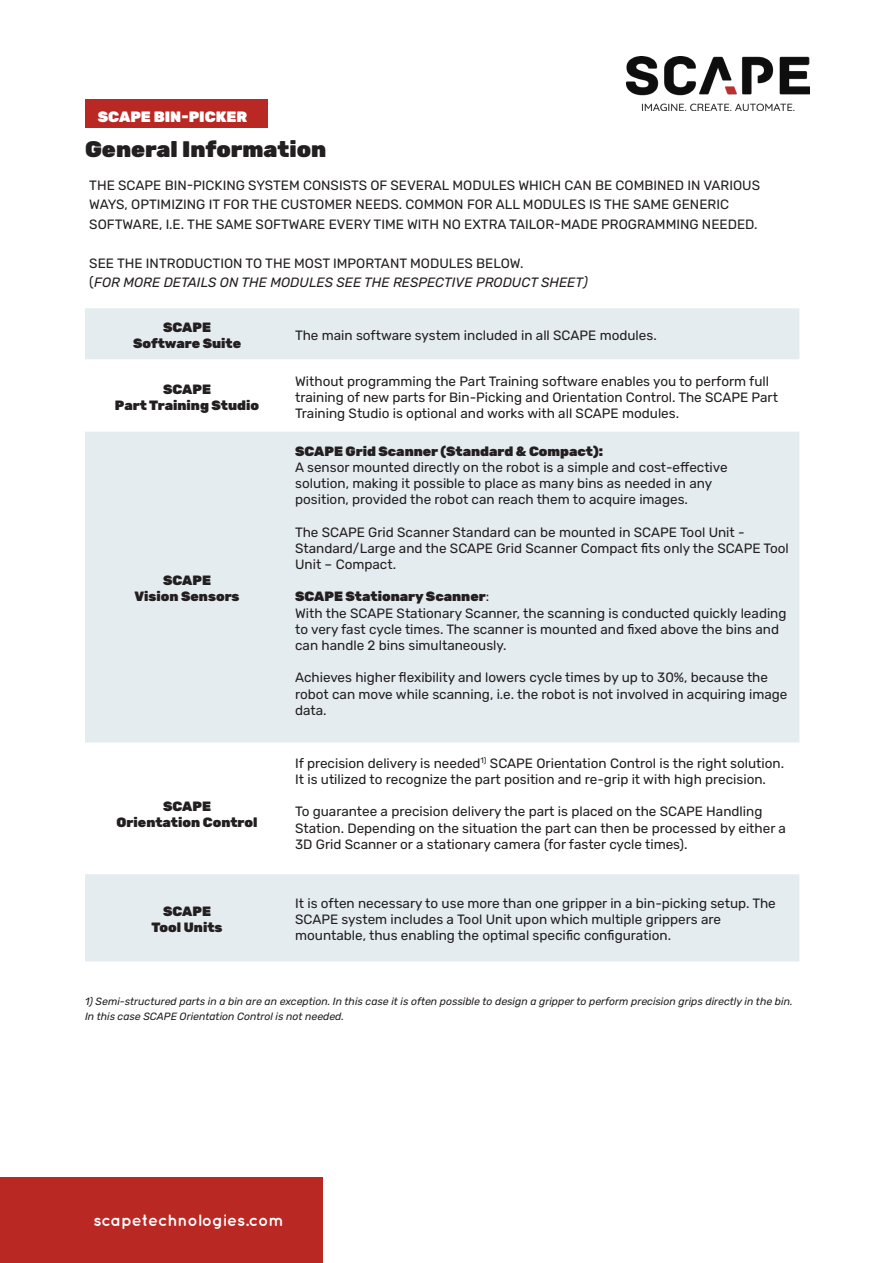
<style>
.page{position:relative;width:893px;height:1263px;background:#fff}
.page>*{position:absolute;margin:0;border:0;box-sizing:border-box;transform-origin:0 0}
.t1{font:900 22.5px "Rubik";color:#231f20}
.t2{font:700 16.5px "Quicksand";letter-spacing:-.005em;color:#fff}
.t3{font:900 15px "Rubik";color:#fff}
.t4{font:13.5px/16.2px "Rubik";color:#231f20}
.t5{font:900 13.5px "Rubik";color:#231f20}
.t6{font:italic 13.5px/19.5px "Rubik";color:#231f20}
.t7{font:italic 10.5px/15px "Rubik";color:#231f20}
.s1{font-style:normal}
.s2{font-weight:400}
</style>
<div class="page">
<div style="left:0;top:1178px;width:322px;height:85px;background:#ba2824"></div>
<div style="left:85px;top:100px;width:182px;height:28px;background:#ba2824"></div>
<svg style="left:85px;top:308px;width:714px;height:653px;fill:#e5ecef"></svg>
<img style="left:627px;top:57px;width:182px;height:54px">
<p class="t3" style="left:98px;top:109px;width:151px">SCAPE BIN-PICKER</p>
<p class="t1" style="left:85px;top:137px;width:243px">General Information</p>
<p class="t4" style="left:89px;top:175px;width:672px;line-height:19.5px">THE SCAPE BIN-PICKING SYSTEM CONSISTS OF SEVERAL MODULES WHICH CAN BE COMBINED IN VARIOUS<br>WAYS, OPTIMIZING IT FOR THE CUSTOMER NEEDS. COMMON FOR ALL MODULES IS THE SAME GENERIC<br>SOFTWARE, I.E. THE SAME SOFTWARE EVERY TIME WITH NO EXTRA TAILOR-MADE PROGRAMMING NEEDED.</p>
<p class="t6" style="left:89px;top:253px;width:500px"><span class="s1">SEE THE INTRODUCTION TO THE MOST IMPORTANT MODULES BELOW.<br>(</span>FOR MORE DETAILS ON THE MODULES SEE THE RESPECTIVE PRODUCT SHEET)</p>
<p class="t5" style="left:163px;top:320px;width:49px">SCAPE</p>
<p class="t5" style="left:133px;top:336px;width:110px">Software Suite</p>
<p class="t4" style="left:295px;top:328px;width:363px">The main software system included in all SCAPE modules.</p>
<p class="t5" style="left:163px;top:381px;width:49px">SCAPE</p>
<p class="t5" style="left:115px;top:398px;width:146px">Part Training Studio</p>
<p class="t5" style="left:163px;top:573px;width:49px">SCAPE</p>
<p class="t5" style="left:135px;top:589px;width:107px">Vision Sensors</p>
<p class="t5" style="left:163px;top:799px;width:49px">SCAPE</p>
<p class="t5" style="left:117px;top:815px;width:142px">Orientation Control</p>
<p class="t5" style="left:163px;top:904px;width:49px">SCAPE</p>
<p class="t5" style="left:152px;top:920px;width:72px">Tool Units</p>
<p class="t4" style="left:295px;top:373px;width:484px">Without programming the Part Training software enables you to perform full training of new parts for Bin-Picking and Orientation Control. The SCAPE Part<br>Training Studio is optional and works with all SCAPE modules.</p>
<p class="t5" style="left:295px;top:443px;width:310px">SCAPE Grid Scanner (Standard &amp; Compact):</p>
<p class="t4" style="left:295px;top:459px;width:434px">A sensor mounted directly on the robot is a simple and cost-effective</p>
<p class="t4" style="left:295px;top:476px;width:419px">solution, making it possible to place as many bins as needed in any</p>
<p class="t4" style="left:295px;top:492px;width:394px">position, provided the robot can reach them to acquire images.</p>
<p class="t4" style="left:295px;top:524px;width:451px">The SCAPE Grid Scanner Standard can be mounted in SCAPE Tool Unit -</p>
<p class="t4" style="left:295px;top:540px;width:495px">Standard/Large and the SCAPE Grid Scanner Compact fits only the SCAPE Tool<br>Unit – Compact.</p>
<p class="t5" style="left:295px;top:589px;width:196px">SCAPE Stationary Scanner<span class="s2">:</span></p>
<p class="t4" style="left:295px;top:605px;width:493px">With the SCAPE Stationary Scanner, the scanning is conducted quickly leading to very fast cycle times. The scanner is mounted and fixed above the bins and can handle 2 bins simultaneously.</p>
<p class="t4" style="left:295px;top:670px;width:494px">Achieves higher flexibility and lowers cycle times by up to 30%, because the robot can move while scanning, i.e. the robot is not involved in acquiring image data.</p>
<p class="t4" style="left:295px;top:755px;width:490px">If precision delivery is needed<sup>1)</sup> SCAPE Orientation Control is the right solution.<br>It is utilized to recognize the part position and re-grip it with high precision.</p>
<p class="t4" style="left:295px;top:804px;width:492px">To guarantee a precision delivery the part is placed on the SCAPE Handling<br>Station. Depending on the situation the part can then be processed by either a<br>3D Grid Scanner or a stationary camera (for faster cycle times).</p>
<p class="t4" style="left:295px;top:895px;width:482px">It is often necessary to use more than one gripper in a bin-picking setup. The<br>SCAPE system includes a Tool Unit upon which multiple grippers are mountable, thus enabling the optimal specific configuration.</p>
<p class="t7" style="left:85px;top:994px;width:709px">1) Semi-structured parts in a bin are an exception. In this case it is often possible to design a gripper to perform precision grips directly in the bin.<br>In this case SCAPE Orientation Control is not needed.</p>
<p class="t2" style="left:94px;top:1210px;width:192px">scapetechnologies.com</p>
</div>
